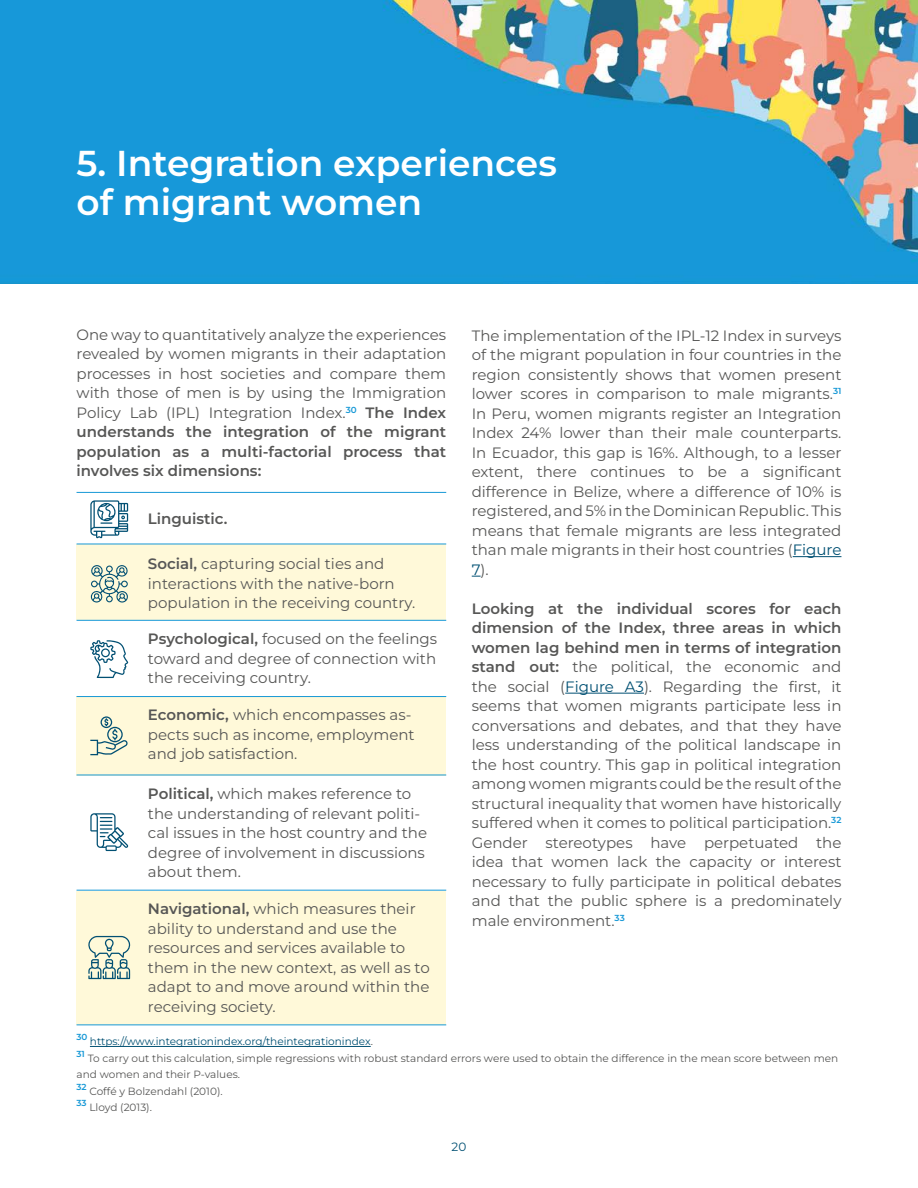
<style>
.page{position:relative;width:918px;height:1188px;background:#fff}
.page>*{position:absolute;margin:0;border:0;box-sizing:border-box;transform-origin:0 0}
.t1{font:600 36px/39px "Montserrat";color:#fff}
.t2{font:15px/19.5px "Montserrat";color:#575756;text-align:justify}
.t3{font:600 15px "Montserrat";color:#575756}
.t4{font:12px "Montserrat";color:#005073}
.t5{font:10.5px/16.5px "Montserrat";color:#575756}
.t6{font:10.5px "Montserrat";color:#005073}
.t7{font:600 8.7px "Montserrat";color:#1698d6}
.s1{font-weight:600}
.s2{color:#005073}
.s3{color:#575756}
</style>
<div class="page">
<img style="left:0;top:0;width:918px;height:283px">
<hr style="left:793px;top:556px;width:48px;height:1px;background:#005073">
<hr style="left:565px;top:693px;width:79px;height:1px;background:#005073">
<hr style="left:90px;top:1046px;width:281px;height:1px;background:#005073">
<div style="left:77px;top:544px;width:369px;height:76px;background:#fff9d9"></div>
<div style="left:77px;top:696px;width:369px;height:79px;background:#fff9d9"></div>
<div style="left:77px;top:891px;width:369px;height:134px;background:#fff9d9"></div>
<svg style="left:90px;top:500px;width:38px;height:38px"></svg>
<svg style="left:90px;top:565px;width:38px;height:38px"></svg>
<svg style="left:90px;top:813px;width:38px;height:38px"></svg>
<svg style="left:88px;top:936px;width:42px;height:43px"></svg>
<svg style="left:90px;top:716px;width:38px;height:39px"></svg>
<svg style="left:90px;top:640px;width:38px;height:38px"></svg>
<hr style="left:77px;top:544px;width:369px;height:1px;background:#1698d6">
<hr style="left:77px;top:492px;width:369px;height:1px;background:#1698d6">
<hr style="left:77px;top:1025px;width:369px;height:1px;background:#1698d6">
<hr style="left:77px;top:620px;width:369px;height:1px;background:#1698d6">
<hr style="left:77px;top:696px;width:369px;height:1px;background:#1698d6">
<hr style="left:77px;top:775px;width:369px;height:1px;background:#1698d6">
<hr style="left:77px;top:890px;width:369px;height:1px;background:#1698d6">
<h1 class="t1" style="left:77px;top:142px;width:482px">5. Integration experiences of migrant women</h1>
<p class="t2" style="left:77px;top:324px;width:371px">One way to quantitatively analyze the experiences revealed by women migrants in their adaptation processes in host societies and compare them with those of men is by using the Immigration Policy Lab (IPL) Integration Index.<sup>30</sup> <span class="s1">The Index understands the integration of the migrant population as a multi-factorial process that involves six dimensions:</span></p>
<p class="t2" style="left:472px;top:325px;width:371px">The implementation of the IPL-12 Index in surveys of the migrant population in four countries in the region consistently shows that women present lower scores in comparison to male migrants.<sup>31<br></sup>In Peru, women migrants register an Integration Index 24% lower than their male counterparts.<br>In Ecuador, this gap is 16%. Although, to a lesser extent, there continues to be a significant difference in Belize, where a difference of 10% is registered, and 5% in the Dominican Republic. This means that female migrants are less integrated than male migrants in their host countries (<span class="s2">Figure 7</span>).</p>
<p class="t2" style="left:472px;top:598px;width:371px"><span class="s1">Looking at the individual scores for each dimension of the Index, three areas in which women lag behind men in terms of integration stand out:</span> the political, the economic and the social (<span class="s2">Figure A3</span>). Regarding the first, it seems that women migrants participate less in conversations and debates, and that they have less understanding of the political landscape in the host country. This gap in political integration among women migrants could be the result of the structural inequality that women have historically suffered when it comes to political participation.<sup>32<br></sup>Gender stereotypes have perpetuated the idea that women lack the capacity or interest necessary to fully participate in political debates and that the public sphere is a predominately male environment.<sup>33</sup></p>
<p class="t3" style="left:148px;top:509px;width:81px">Linguistic.</p>
<p class="t2" style="left:148px;top:554px;width:269px;text-align:left"><span class="s1">Social,</span> capturing social ties and interactions with the native-born population in the receiving country.</p>
<p class="t2" style="left:148px;top:629px;width:291px"><span class="s1">Psychological,</span> focused on the feelings toward and degree of connection with the receiving country.</p>
<p class="t2" style="left:148px;top:705px;width:268px;text-align:left"><span class="s1">Economic,</span> which encompasses as&shy;pects such as income, employment and job satisfaction.</p>
<p class="t2" style="left:148px;top:784px;width:281px;text-align:left"><span class="s1">Political,</span> which makes reference to the understanding of relevant politi&shy;cal issues in the host country and the degree of involvement in discussions about them.</p>
<p class="t2" style="left:148px;top:899px;width:283px;text-align:left"><span class="s1">Navigational,</span> which measures their ability to understand and use the resources and services available to them in the new context, as well as to adapt to and move around within the receiving society.</p>
<p class="t7" style="left:77px;top:1031px;width:12px">30</p>
<p class="t6" style="left:90px;top:1034px;width:285px">https://www.integrationindex.org/theintegrationindex<span class="s3">.</span></p>
<p class="t7" style="left:77px;top:1048px;width:10px">31</p>
<p class="t5" style="left:77px;top:1050px;width:763px;text-indent:11px">To carry out this calculation, simple regressions with robust standard errors were used to obtain the difference in the mean score between men and women and their P-values.</p>
<p class="t7" style="left:77px;top:1081px;width:12px">32</p>
<p class="t5" style="left:89px;top:1083px;width:135px">Coffé y Bolzendahl (2010).</p>
<p class="t7" style="left:77px;top:1097px;width:12px">33</p>
<p class="t5" style="left:89px;top:1099px;width:64px">Lloyd (2013).</p>
<p class="t4" style="left:452px;top:1139px;width:16px">20</p>
</div>
